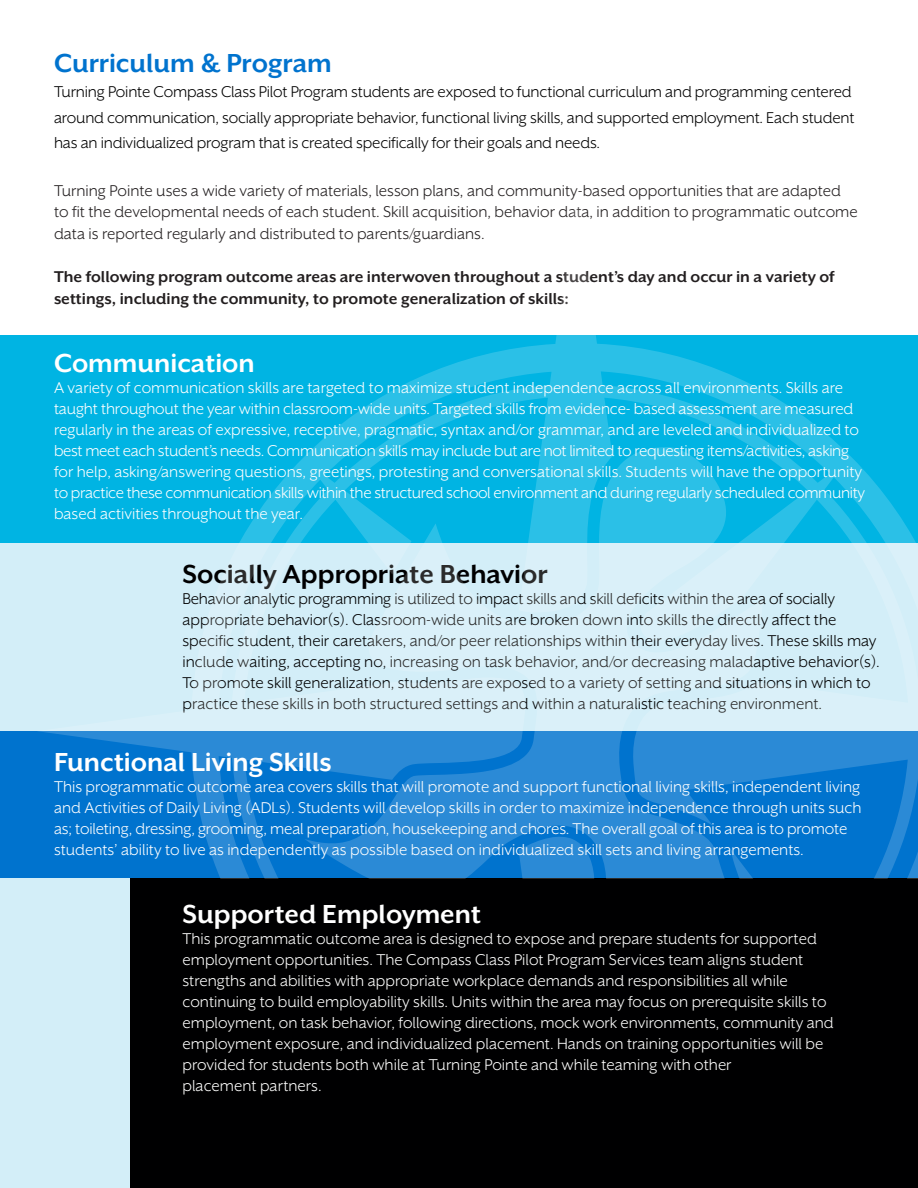
<style>
.page{position:relative;width:918px;height:1188px;background:#fff}
.page>*{position:absolute;margin:0;border:0;box-sizing:border-box;transform-origin:0 0}
.t1{font:700 30px "Mr Eaves XL San OT";color:#fff}
.t2{font:700 30px "Mr Eaves XL San OT";color:#000001}
.t3{font:700 30px "Mr Eaves XL San OT";color:#0073ce}
.t4{font:18px/21px "Mr Eaves XL San OT";color:#fff}
.t5{font:18px/21px "Mr Eaves XL San OT";color:#000001}
.t6{font:18px/21.6px "Mr Eaves XL San OT";color:#231f20}
.t7{font:700 18px/21.6px "Mr Eaves XL San OT";color:#231f20}
</style>
<div class="page">
<div style="left:0;top:335px;width:918px;height:208px;background:#00b4e3"></div>
<div style="left:0;top:731px;width:918px;height:148px;background:#0073ce"></div>
<div style="left:0;top:543px;width:918px;height:188px;background:#d3eef8"></div>
<div style="left:0;top:879px;width:131px;height:309px;background:#d3eef8"></div>
<div style="left:131px;top:879px;width:787px;height:309px;background:#000001"></div>
<svg style="left:37px;top:335px;width:881px;height:544px"></svg>
<svg style="left:305px;top:447px;width:465px;height:432px"></svg>
<p class="t3" style="left:54px;top:46px;width:279px">Curriculum &amp; Program</p>
<p class="t5" style="left:54px;top:79px;width:802px;line-height:25.5px">Turning Pointe Compass Class Pilot Program students are exposed to functional curriculum and programming centered around communication, socially appropriate behavior, functional living skills, and supported employment. Each student has an individualized program that is created specifically for their goals and needs.</p>
<p class="t6" style="left:54px;top:179px;width:805px">Turning Pointe uses a wide variety of materials, lesson plans, and community-based opportunities that are adapted to fit the developmental needs of each student. Skill acquisition, behavior data, in addition to programmatic outcome data is reported regularly and distributed to parents/guardians.</p>
<p class="t7" style="left:54px;top:266px;width:782px">The following program outcome areas are interwoven throughout a student’s day and occur in a variety of settings, including the community, to promote generalization of skills:</p>
<p class="t1" style="left:54px;top:346px;width:202px">Communication</p>
<p class="t4" style="left:54px;top:377px;width:813px">A variety of communication skills are targeted to maximize student independence across all environments. Skills are taught throughout the year within classroom-wide units. Targeted skills from evidence- based assessment are measured regularly in the areas of expressive, receptive, pragmatic, syntax and/or grammar, and are leveled and individualized to best meet each student’s needs. Communication skills may include but are not limited to requesting items/activities, asking for help, asking/answering questions, greetings, protesting and conversational skills. Students will have the opportunity to practice these communication skills within the structured school environment and during regularly scheduled community based activities throughout the year.</p>
<p class="t2" style="left:183px;top:557px;width:367px">Socially Appropriate Behavior</p>
<p class="t5" style="left:183px;top:588px;width:654px">Behavior analytic programming is utilized to impact skills and skill deficits within the area of socially</p>
<p class="t5" style="left:183px;top:609px;width:699px">appropriate behavior(s). Classroom-wide units are broken down into skills the directly affect the specific student, their caretakers, and/or peer relationships within their everyday lives. These skills may include waiting, accepting no, increasing on task behavior, and/or decreasing maladaptive behavior(s).<br>To promote skill generalization, students are exposed to a variety of setting and situations in which to practice these skills in both structured settings and within a naturalistic teaching environment.</p>
<p class="t1" style="left:54px;top:745px;width:279px">Functional Living Skills</p>
<p class="t4" style="left:54px;top:776px;width:809px">This programmatic outcome area covers skills that will promote and support functional living skills, independent living and Activities of Daily Living (ADLs). Students will develop skills in order to maximize independence through units such as; toileting, dressing, grooming, meal preparation, housekeeping and chores. The overall goal of this area is to promote students’ ability to live as independently as possible based on individualized skill sets and living arrangements.</p>
<p class="t1" style="left:183px;top:897px;width:300px">Supported Employment</p>
<p class="t4" style="left:183px;top:928px;width:636px">This programmatic outcome area is designed to expose and prepare students for supported</p>
<p class="t4" style="left:183px;top:949px;width:622px">employment opportunities. The Compass Class Pilot Program Services team aligns student strengths and abilities with appropriate workplace demands and responsibilities all while</p>
<p class="t4" style="left:183px;top:991px;width:653px">continuing to build employability skills. Units within the area may focus on prerequisite skills to employment, on task behavior, following directions, mock work environments, community and employment exposure, and individualized placement. Hands on training opportunities will be</p>
<p class="t4" style="left:183px;top:1054px;width:551px">provided for students both while at Turning Pointe and while teaming with other</p>
<p class="t4" style="left:183px;top:1075px;width:141px">placement partners.</p>
</div>
